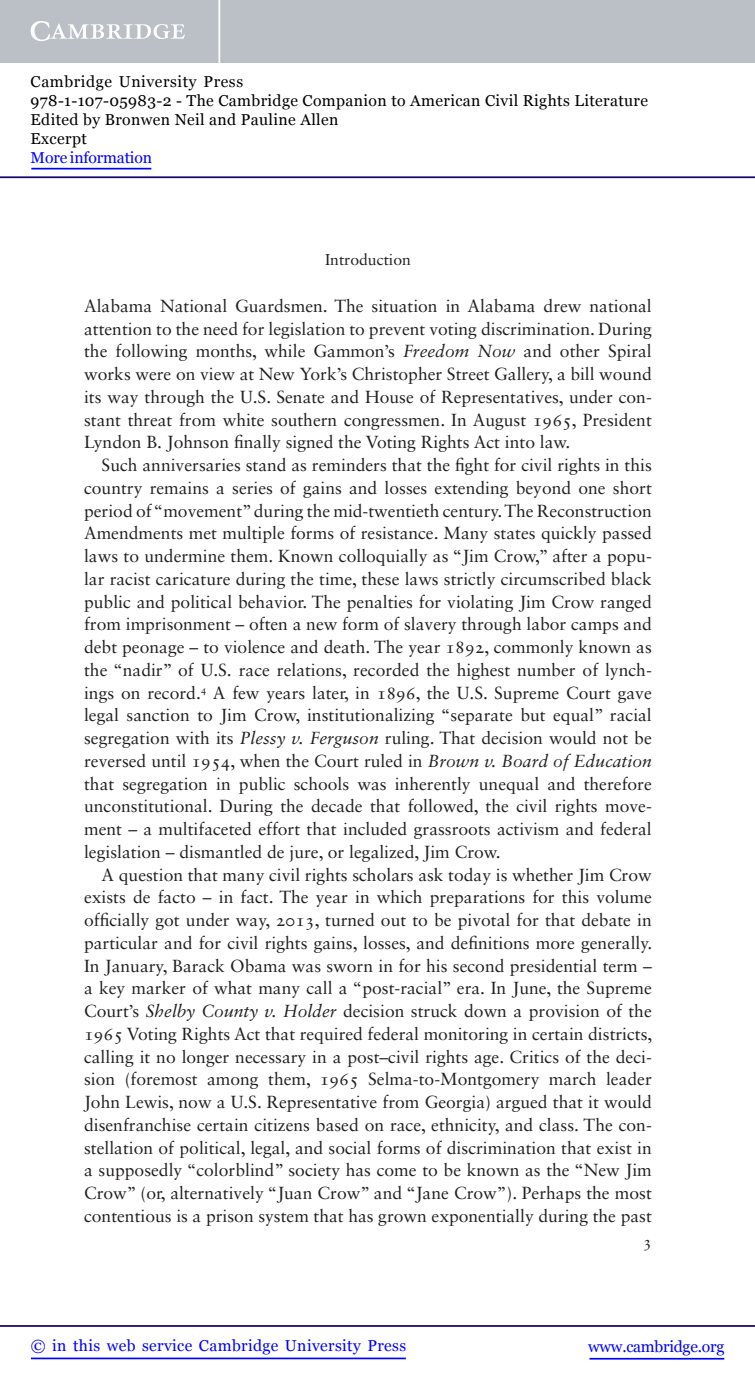
<style>
.page{position:relative;width:755px;height:1385px;background:#fff}
.page>*{position:absolute;margin:0;border:0;box-sizing:border-box;transform-origin:0 0}
.t1{font:17.5px/22.8px "Sabon LT Std";color:#231f20;text-align:justify}
.t2{font:15.75px/18.9px "Georgia";letter-spacing:.025em;color:#000}
.t3{font:15.75px "Georgia";letter-spacing:.025em;color:#00f}
.t4{font:15.75px "Georgia";letter-spacing:-.015em;color:#00f}
.t5{font:15.75px "Georgia";letter-spacing:-.01em;color:#00f}
.t6{font:15.75px "Sabon LT Std";color:#231f20}
.s1{font-style:italic}
</style>
<div class="page">
<hr style="left:589px;top:1358px;width:134px;height:1px;background:#00f">
<hr style="left:0;top:1325px;width:754px;height:2px;background:#150666">
<hr style="left:31px;top:1357px;width:374px;height:2px;background:#00f">
<div style="left:0;top:0;width:754px;height:63px;background:#bac0c6"></div>
<svg style="left:31px;top:21px;width:154px;height:20px"></svg>
<hr style="left:218px;top:0;width:2px;height:63px;background:#fff">
<hr style="left:0;top:176px;width:754px;height:2px;background:#150666">
<hr style="left:31px;top:168px;width:120px;height:1px;background:#00f">
<p class="t2" style="left:31px;top:73px;width:618px">Cambridge University Press<br>978-1-107-05983-2 - The Cambridge Companion to American Civil Rights Literature Edited by Bronwen Neil and Pauline Allen<br>Excerpt</p>
<p class="t5" style="left:31px;top:148px;width:123px">More information</p>
<p class="t6" style="left:325px;top:253px;width:87px">Introduction</p>
<p class="t1" style="left:84px;top:296px;width:569px">Alabama National Guardsmen. The situation in Alabama drew national attention to the need for legislation to prevent voting discrimination. During the following months, while Gammon’s <span class="s1">Freedom Now</span> and other Spiral works were on view at New York’s Christopher Street Gallery, a bill wound its way through the U.S. Senate and House of Representatives , under con&shy;stant threat from white southern congressmen. In August 1965, President Lyndon B. Johnson finally signed the Voting Rights Act into law.</p>
<p class="t1" style="left:84px;top:455px;width:569px;text-indent:18px">Such anniversaries stand as reminders that the fight for civil rights in this country remains a series of gains and losses extending beyond one short period of “movement ” during the mid-twentieth century. The Reconstruction Amendments met multiple forms of resistance. Many states quickly passed laws to undermine them. Known colloquially as “Jim Crow ,” after a popu&shy;lar racist caricature during the time, these laws strictly circumscribed black public and political behavior. The penalties for violating Jim Crow ranged from imprisonment – often a new form of slavery through labor camps and debt peonage – to violence and death. The year 1892, commonly known as the “nadir” of U.S. race relations, recorded the highest number of lynch&shy;ings on record. <sup>4</sup> A few years later, in 1896, the U.S. Supreme Court gave legal sanction to Jim Crow, institutionalizing “separate but equal” racial segregation with its <span class="s1">Plessy v. Ferguson</span> ruling. That decision would not be reversed until 1954, when the Court ruled in <span class="s1">Brown v. Board of Education </span>that segregation in public schools was inherently unequal and therefore unconstitutional. During the decade that followed, the civil rights move&shy;ment – a multifaceted effort that included grassroots activism and federal legislation – dismantled de jure, or legalized, Jim Crow .</p>
<p class="t1" style="left:84px;top:865px;width:569px;text-indent:18px">A question that many civil rights scholars ask today is whether Jim Crow exists de facto – in fact. The year in which preparations for this volume officially got under way, 2013, turned out to be pivotal for that debate in particular and for civil rights gains, losses, and definitions more generally.<br>In January, Barack Obama was sworn in for his second presidential term – a key marker of what many call a “post-racial” era. In June, the Supreme Court’s <span class="s1">Shelby County v. Holder</span> decision struck down a provision of the 1965 Voting Rights Act that required federal monitoring in certain districts, calling it no longer necessary in a post–civil rights age. Critics of the deci&shy;sion (foremost among them, 1965 Selma-to-Montgomery march leader John Lewis , now a U.S. Representative from Georgia) argued that it would disenfranchise certain citizens based on race, ethnicity, and class. The con&shy;stellation of political, legal, and social forms of discrimination that exist in a supposedly “colorblind” society has come to be known as the “New Jim Crow” (or, alternatively “Juan Crow” and “Jane Crow”). Perhaps the most contentious is a prison system that has grown exponentially during the past</p>
<p class="t6" style="left:642px;top:1235px;width:10px">3</p>
<p class="t3" style="left:31px;top:1336px;width:376px">© in this web service Cambridge University Press</p>
<p class="t4" style="left:587px;top:1336px;width:137px">www.cambridge.org</p>
</div>
